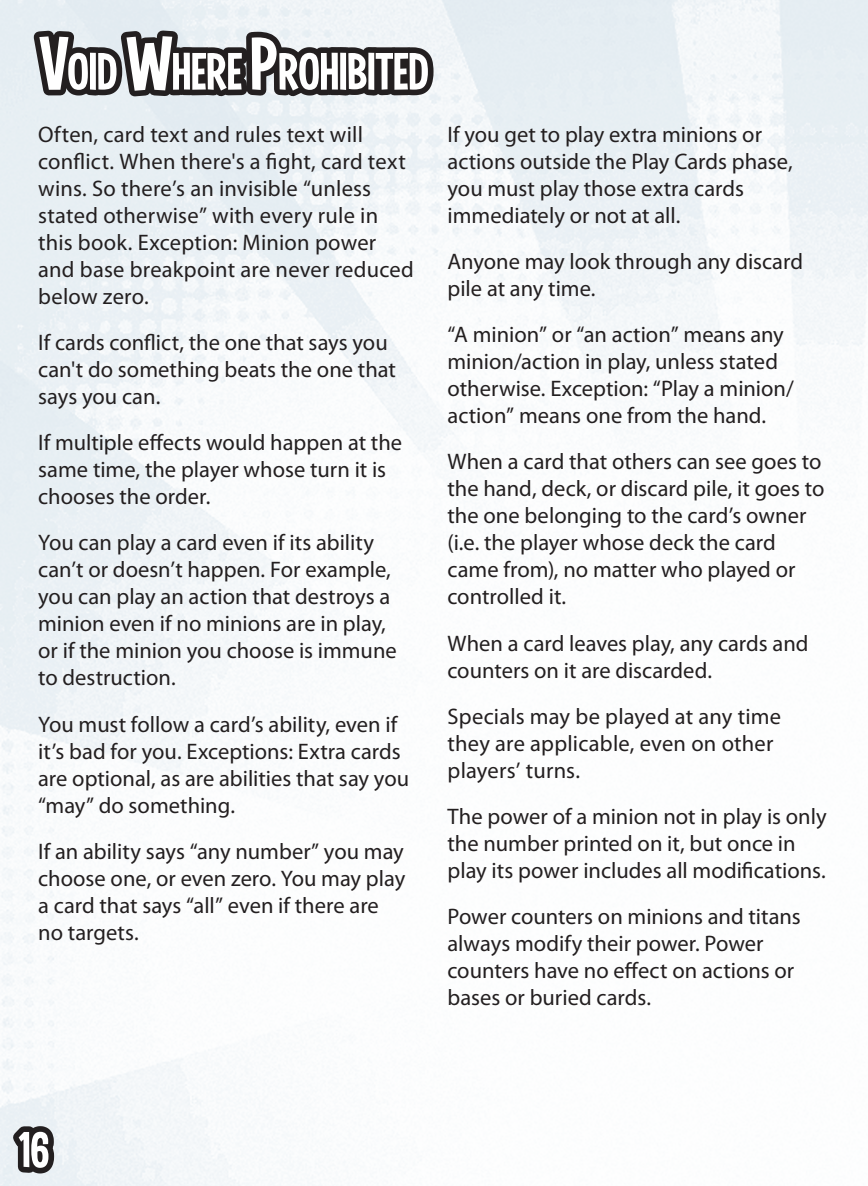
<style>
.page{position:relative;width:868px;height:1186px;background:#fff}
.page>*{position:absolute;margin:0;border:0;box-sizing:border-box;transform-origin:0 0}
.t1{font:56.7px "Curse Casual JVE";letter-spacing:-.005em;color:#fff}
.t2{font:54px "Curse Casual JVE";color:#fff}
.t3{font:22.5px/27px "Myriad Pro";color:#231f20}
.s1{font-size:81px}
</style>
<div class="page">
<svg style="left:26px;top:0;width:228px;height:158px;background:#a9aeb1"></svg>
<svg style="left:240px;top:24px;width:50px;height:1161px"></svg>
<svg style="left:268px;top:38px;width:173px;height:68px"></svg>
<svg style="left:0;top:1113px;width:60px;height:73px;background:#a0a3a6"></svg>
<h1 class="t1" style="left:38px;top:42px;width:392px"><span class="s1">V</span>OID<span class="s1">W</span>HERE<span class="s1">P</span>ROHIBITED</h1>
<p class="t3" style="left:38px;top:120px;width:377px">Often, card text and rules text will conflict. When there's a fight, card text wins. So there’s an invisible “unless stated otherwise” with every rule in this book. Exception: Minion power and base breakpoint are never reduced below zero.</p>
<p class="t3" style="left:38px;top:328px;width:359px">If cards conflict, the one that says you can't do something beats the one that says you can.</p>
<p class="t3" style="left:38px;top:429px;width:365px">If multiple effects would happen at the same time, the player whose turn it is chooses the order.</p>
<p class="t3" style="left:38px;top:529px;width:360px">You can play a card even if its ability can’t or doesn’t happen. For example, you can play an action that destroys a minion even if no minions are in play, or if the minion you choose is immune to destruction.</p>
<p class="t3" style="left:38px;top:710px;width:372px">You must follow a card’s ability, even if it’s bad for you. Exceptions: Extra cards are optional, as are abilities that say you “may” do something.</p>
<p class="t3" style="left:38px;top:837px;width:368px">If an ability says “any number” you may choose one, or even zero. You may play a card that says “all” even if there are no targets.</p>
<p class="t3" style="left:447px;top:120px;width:346px">If you get to play extra minions or actions outside the Play Cards phase, you must play those extra cards immediately or not at all.</p>
<p class="t3" style="left:447px;top:247px;width:357px">Anyone may look through any discard pile at any time.</p>
<p class="t3" style="left:447px;top:321px;width:348px">“A minion” or “an action” means any minion/action in play, unless stated otherwise. Exception: “Play a minion/ action” means one from the hand.</p>
<p class="t3" style="left:447px;top:448px;width:378px">When a card that others can see goes to the hand, deck, or discard pile, it goes to the one belonging to the card’s owner (i.e. the player whose deck the card came from), no matter who played or controlled it.</p>
<p class="t3" style="left:447px;top:629px;width:362px">When a card leaves play, any cards and counters on it are discarded.</p>
<p class="t3" style="left:447px;top:702px;width:335px">Specials may be played at any time they are applicable, even on other players’ turns.</p>
<p class="t3" style="left:447px;top:802px;width:380px">The power of a minion not in play is only the number printed on it, but once in play its power includes all modifications.</p>
<p class="t3" style="left:447px;top:902px;width:354px">Power counters on minions and titans always modify their power. Power counters have no effect on actions or bases or buried cards.</p>
<h2 class="t2" style="left:18px;top:1121px;width:34px">16</h2>
</div>
